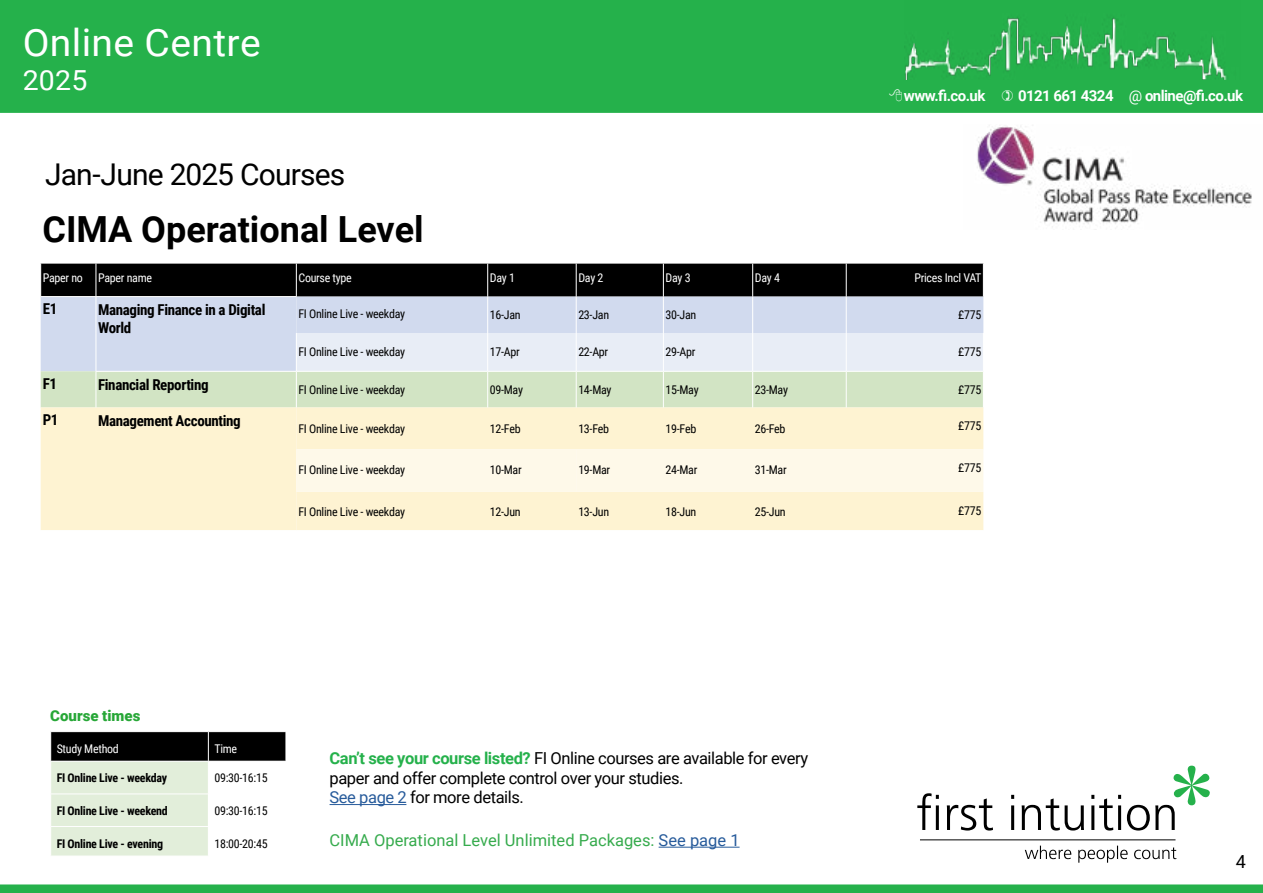
<style>
.page{position:relative;width:1263px;height:893px;background:#fff}
.page>*{position:absolute;margin:0;border:0;box-sizing:border-box;transform-origin:0 0}
.t1{font:37.8px "Roboto";letter-spacing:.01em;color:#fff}
.t2{font:700 36px "Roboto";color:#000}
.t3{font:30px "Roboto";letter-spacing:-.03em;color:#000}
.t4{font:27.6px "Roboto";color:#fff}
.t5{font:18px "Roboto";color:#000}
.t6{font:16.5px/19.5px "Roboto";letter-spacing:-.025em;color:#000}
.t7{font:16.5px "Roboto";color:#36ab4d}
.t8{font:700 15px/18px "Roboto Condensed";letter-spacing:-.025em;color:#000}
.t9{font:700 15px "Roboto";letter-spacing:-.04em;color:#fff}
.t10{font:900 15px "Roboto";color:#27a737}
.t11{font:12px "Roboto Condensed";letter-spacing:-.025em;color:#000}
.t12{font:12px "Roboto Condensed";letter-spacing:-.025em;color:#fff}
.t13{font:700 12px "Roboto Condensed";letter-spacing:-.025em;color:#000}
.s1{font-weight:400}
.s2{color:#275b9b}
.s3{font-weight:700;color:#25b14b}
</style>
<div class="page">
<svg style="left:41px;top:264px;width:942px;height:266px;background:#cfcfc2"></svg>
<hr style="left:96px;top:263px;width:1px;height:33px;background:#fff">
<hr style="left:296px;top:263px;width:1px;height:33px;background:#fff">
<hr style="left:487px;top:263px;width:1px;height:34px;background:#fff">
<hr style="left:576px;top:263px;width:1px;height:34px;background:#fff">
<hr style="left:663px;top:263px;width:1px;height:34px;background:#fff">
<hr style="left:752px;top:263px;width:1px;height:34px;background:#fff">
<hr style="left:846px;top:263px;width:1px;height:34px;background:#fff">
<hr style="left:487px;top:297px;width:1px;height:36px;background:#fff">
<hr style="left:576px;top:297px;width:1px;height:36px;background:#fff">
<hr style="left:663px;top:297px;width:1px;height:36px;background:#fff">
<hr style="left:752px;top:297px;width:1px;height:36px;background:#fff">
<hr style="left:846px;top:297px;width:1px;height:36px;background:#fff">
<hr style="left:487px;top:333px;width:1px;height:38px;background:#fff">
<hr style="left:576px;top:333px;width:1px;height:38px;background:#fff">
<hr style="left:663px;top:333px;width:1px;height:38px;background:#fff">
<hr style="left:752px;top:333px;width:1px;height:38px;background:#fff">
<hr style="left:846px;top:333px;width:1px;height:38px;background:#fff">
<hr style="left:296px;top:371px;width:192px;height:1px;background:#fff">
<hr style="left:488px;top:371px;width:88px;height:1px;background:#fff">
<hr style="left:576px;top:371px;width:87px;height:1px;background:#fff">
<hr style="left:663px;top:371px;width:90px;height:1px;background:#fff">
<hr style="left:753px;top:371px;width:93px;height:1px;background:#fff">
<hr style="left:846px;top:371px;width:138px;height:1px;background:#fff">
<hr style="left:487px;top:372px;width:1px;height:35px;background:#fff">
<hr style="left:576px;top:372px;width:1px;height:35px;background:#fff">
<hr style="left:663px;top:372px;width:1px;height:35px;background:#fff">
<hr style="left:752px;top:372px;width:1px;height:35px;background:#fff">
<hr style="left:846px;top:372px;width:1px;height:35px;background:#fff">
<hr style="left:96px;top:296px;width:201px;height:1px;background:#fff">
<hr style="left:296px;top:333px;width:1px;height:38px;background:#fff">
<hr style="left:96px;top:371px;width:200px;height:1px;background:#fff">
<hr style="left:296px;top:372px;width:1px;height:35px;background:#fff">
<hr style="left:96px;top:372px;width:1px;height:35px;background:#fff">
<hr style="left:40px;top:296px;width:56px;height:1px;background:#fff">
<hr style="left:96px;top:297px;width:1px;height:36px;background:#fff">
<hr style="left:96px;top:333px;width:1px;height:38px;background:#fff">
<svg style="left:917px;top:766px;width:293px;height:64px"></svg>
<svg style="left:1025px;top:846px;width:151px;height:17px"></svg>
<hr style="left:920px;top:839px;width:255px;height:1px;background:#000">
<hr style="left:330px;top:804px;width:76px;height:1px;background:#275b9b">
<svg style="left:50px;top:732px;width:236px;height:124px"></svg>
<hr style="left:659px;top:847px;width:80px;height:1px;background:#275b9b">
<div style="left:1px;top:1px;width:1261px;height:111px;background:#25b14b"></div>
<div style="left:0;top:0;width:1263px;height:113px;border:2px solid #25b14b"></div>
<img style="left:904px;top:0;width:337px;height:79px">
<svg style="left:0;top:884px;width:1263px;height:9px;background:#30b554"></svg>
<img style="left:977px;top:126px;width:275px;height:104px">
<h1 class="t1" style="left:23px;top:16px;width:240px">Online Centre</h1>
<h3 class="t4" style="left:23px;top:61px;width:66px">2025</h3>
<h3 class="t3" style="left:45px;top:153px;width:301px">Jan-June 2025 Courses</h3>
<h2 class="t2" style="left:43px;top:204px;width:383px">CIMA Operational Level</h2>
<p class="t9" style="left:904px;top:85px;width:83px">www.fi.co.uk</p>
<p class="t9" style="left:1018px;top:85px;width:226px">0121 661 4324 <span class="s1">@</span> online@fi.co.uk</p>
<p class="t12" style="left:43px;top:269px;width:42px">Paper no</p>
<p class="t12" style="left:98px;top:269px;width:55px">Paper name</p>
<p class="t12" style="left:298px;top:269px;width:55px">Course type</p>
<p class="t12" style="left:490px;top:269px;width:27px">Day 1</p>
<p class="t12" style="left:578px;top:269px;width:27px">Day 2</p>
<p class="t12" style="left:665px;top:269px;width:27px">Day 3</p>
<p class="t12" style="left:755px;top:269px;width:27px">Day 4</p>
<p class="t12" style="left:914px;top:269px;width:69px">Prices Incl VAT</p>
<p class="t8" style="left:43px;top:299px;width:16px">E1</p>
<p class="t8" style="left:98px;top:300px;width:169px">Managing Finance in a Digital<br>World</p>
<p class="t11" style="left:298px;top:305px;width:108px">FI Online Live - weekday</p>
<p class="t11" style="left:490px;top:307px;width:32px">16-Jan</p>
<p class="t11" style="left:578px;top:307px;width:32px">23-Jan</p>
<p class="t11" style="left:665px;top:307px;width:32px">30-Jan</p>
<p class="t11" style="left:958px;top:307px;width:25px">£775</p>
<p class="t11" style="left:298px;top:343px;width:108px">FI Online Live - weekday</p>
<p class="t11" style="left:490px;top:343px;width:31px">17-Apr</p>
<p class="t11" style="left:578px;top:343px;width:31px">22-Apr</p>
<p class="t11" style="left:665px;top:343px;width:31px">29-Apr</p>
<p class="t11" style="left:958px;top:343px;width:25px">£775</p>
<p class="t8" style="left:43px;top:374px;width:16px">F1</p>
<p class="t8" style="left:98px;top:375px;width:112px">Financial Reporting</p>
<p class="t11" style="left:298px;top:381px;width:108px">FI Online Live - weekday</p>
<p class="t11" style="left:490px;top:381px;width:35px">09-May</p>
<p class="t11" style="left:578px;top:381px;width:35px">14-May</p>
<p class="t11" style="left:665px;top:381px;width:35px">15-May</p>
<p class="t11" style="left:755px;top:381px;width:35px">23-May</p>
<p class="t11" style="left:958px;top:381px;width:25px">£775</p>
<p class="t8" style="left:43px;top:410px;width:17px">P1</p>
<p class="t8" style="left:98px;top:411px;width:144px">Management Accounting</p>
<p class="t11" style="left:298px;top:421px;width:108px">FI Online Live - weekday</p>
<p class="t11" style="left:490px;top:421px;width:32px">12-Feb</p>
<p class="t11" style="left:578px;top:421px;width:32px">13-Feb</p>
<p class="t11" style="left:665px;top:421px;width:32px">19-Feb</p>
<p class="t11" style="left:755px;top:421px;width:32px">26-Feb</p>
<p class="t11" style="left:958px;top:418px;width:25px">£775</p>
<p class="t11" style="left:298px;top:461px;width:108px">FI Online Live - weekday</p>
<p class="t11" style="left:490px;top:461px;width:33px">10-Mar</p>
<p class="t11" style="left:578px;top:461px;width:33px">19-Mar</p>
<p class="t11" style="left:665px;top:461px;width:33px">24-Mar</p>
<p class="t11" style="left:755px;top:461px;width:33px">31-Mar</p>
<p class="t11" style="left:958px;top:459px;width:25px">£775</p>
<p class="t11" style="left:298px;top:503px;width:108px">FI Online Live - weekday</p>
<p class="t11" style="left:490px;top:503px;width:32px">12-Jun</p>
<p class="t11" style="left:578px;top:503px;width:32px">13-Jun</p>
<p class="t11" style="left:665px;top:503px;width:32px">18-Jun</p>
<p class="t11" style="left:755px;top:503px;width:32px">25-Jun</p>
<p class="t11" style="left:958px;top:502px;width:25px">£775</p>
<p class="t10" style="left:50px;top:705px;width:92px">Course times</p>
<p class="t12" style="left:57px;top:740px;width:64px">Study Method</p>
<p class="t12" style="left:214px;top:740px;width:24px">Time</p>
<p class="t13" style="left:57px;top:770px;width:112px">FI Online Live - weekday</p>
<p class="t11" style="left:214px;top:770px;width:55px">09:30-16:15</p>
<p class="t13" style="left:57px;top:802px;width:113px">FI Online Live - weekend</p>
<p class="t11" style="left:214px;top:802px;width:55px">09:30-16:15</p>
<p class="t13" style="left:57px;top:835px;width:108px">FI Online Live - evening</p>
<p class="t11" style="left:214px;top:835px;width:55px">18:00-20:45</p>
<h3 class="t7" style="left:330px;top:828px;width:411px">CIMA Operational Level Unlimited Packages: <span class="s2">See page 1</span></h3>
<h3 class="t6" style="left:330px;top:748px;width:480px"><span class="s3">Can’t see your course listed?</span> FI Online courses are available for every paper and offer complete control over your studies.<br><span class="s2">See page 2</span> for more details.</h3>
<h3 class="t5" style="left:1236px;top:849px;width:12px">4</h3>
</div>
